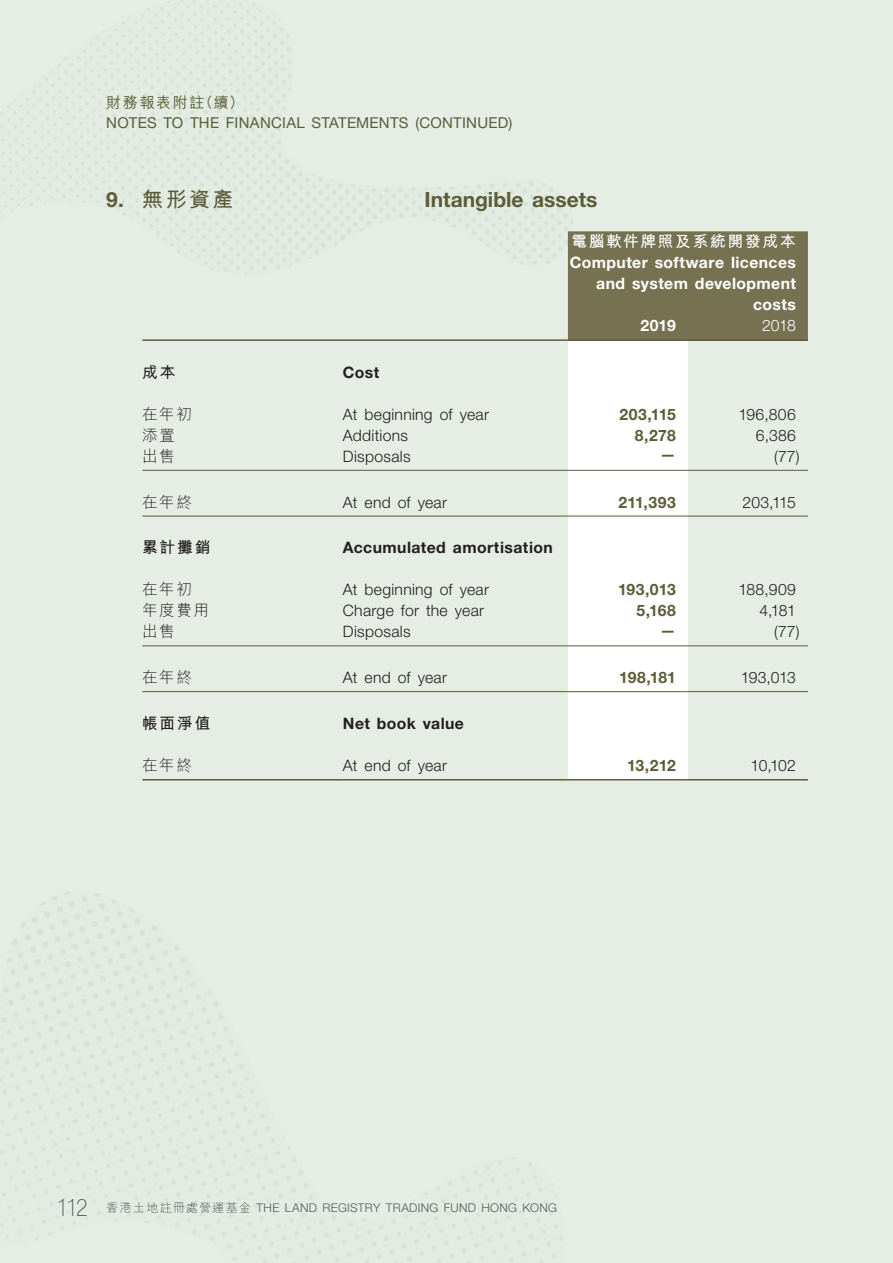
<style>
.page{position:relative;width:893px;height:1263px;background:#e5ede5}
.page>*{position:absolute;margin:0;border:0;box-sizing:border-box;transform-origin:0 0}
.t1{font:700 21px "Helvetica Neue LT Std";color:#5c5d37}
.t2{font:700 21px "M Hei HK";color:#5c5d37}
.t3{font:300 15.75px "Helvetica Neue LT Std";letter-spacing:.015em;color:#231f20}
.t4{font:700 15.75px/21px "Helvetica Neue LT Std";letter-spacing:.025em;color:#fff;text-align:right}
.t5{font:700 15.75px "Helvetica Neue LT Std";letter-spacing:.01em;color:#5c5d37}
.t6{font:700 15.75px "Helvetica Neue LT Std";letter-spacing:.025em;color:#231f20}
.t7{font:300 15.75px "M Hei HK";letter-spacing:.07em;color:#231f20}
.t8{font:700 15.75px "M Hei HK";letter-spacing:.105em;color:#fff}
.t9{font:700 15.75px "M Hei HK";letter-spacing:.12em;color:#231f20}
.t10{font:300 15.75px "Helvetica Neue LT Std";color:#fff}
.t11{font:15px "Helvetica Neue LT Std";letter-spacing:.02em;color:#5c5d37}
.t12{font:500 15px "M Hei HK";letter-spacing:.105em;color:#5c5d37}
.t13{font:300 12px "Helvetica Neue LT Std";letter-spacing:.03em;color:#57585a}
.s1{font-family:"Helvetica Neue LT Std"}
.s2{font-weight:100;font-stretch:condensed;font-size:24px}
.s3{font-family:"M Hei HK"}
</style>
<div class="page">
<div style="left:568px;top:231px;width:240px;height:108px;background:#767251"></div>
<svg style="left:568px;top:341px;width:120px;height:438px"></svg>
<hr style="left:142px;top:339px;width:201px;height:2px;background:#5c5d37">
<hr style="left:343px;top:339px;width:225px;height:2px;background:#5c5d37">
<hr style="left:568px;top:339px;width:120px;height:2px;background:#5c5d37">
<hr style="left:688px;top:339px;width:120px;height:2px;background:#5c5d37">
<hr style="left:142px;top:470px;width:201px;height:1px;background:#5c5d37">
<hr style="left:343px;top:470px;width:225px;height:1px;background:#5c5d37">
<hr style="left:568px;top:470px;width:120px;height:1px;background:#5c5d37">
<hr style="left:688px;top:470px;width:120px;height:1px;background:#5c5d37">
<hr style="left:142px;top:516px;width:201px;height:1px;background:#5c5d37">
<hr style="left:343px;top:516px;width:225px;height:1px;background:#5c5d37">
<hr style="left:568px;top:516px;width:120px;height:1px;background:#5c5d37">
<hr style="left:688px;top:516px;width:120px;height:1px;background:#5c5d37">
<hr style="left:142px;top:645px;width:201px;height:1px;background:#5c5d37">
<hr style="left:343px;top:645px;width:225px;height:1px;background:#5c5d37">
<hr style="left:568px;top:645px;width:120px;height:1px;background:#5c5d37">
<hr style="left:688px;top:645px;width:120px;height:1px;background:#5c5d37">
<hr style="left:142px;top:691px;width:201px;height:1px;background:#5c5d37">
<hr style="left:343px;top:691px;width:225px;height:1px;background:#5c5d37">
<hr style="left:568px;top:691px;width:120px;height:1px;background:#5c5d37">
<hr style="left:688px;top:691px;width:120px;height:1px;background:#5c5d37">
<hr style="left:142px;top:779px;width:201px;height:1px;background:#5c5d37">
<hr style="left:343px;top:779px;width:225px;height:1px;background:#5c5d37">
<hr style="left:568px;top:779px;width:120px;height:1px;background:#5c5d37">
<hr style="left:688px;top:779px;width:120px;height:1px;background:#5c5d37">
<p class="t12" style="left:106px;top:92px;width:139px">財務報表附註（續）</p>
<p class="t11" style="left:106px;top:113px;width:408px">NOTES TO THE FINANCIAL STATEMENTS (CONTINUED)</p>
<h1 class="t2" style="left:106px;top:184px;width:129px"><span class="s1">9.</span> 無形資產</h1>
<h1 class="t1" style="left:425px;top:186px;width:175px">Intangible assets</h1>
<p class="t8" style="left:571px;top:230px;width:226px">電腦軟件牌照及系統開發成本</p>
<p class="t4" style="left:570px;top:252px;width:228px">Computer software licences and system development costs</p>
<p class="t4" style="left:640px;top:315px;width:37px">2019</p>
<p class="t10" style="left:762px;top:316px;width:35px">2018</p>
<p class="t9" style="left:142px;top:361px;width:35px">成本</p>
<p class="t6" style="left:343px;top:363px;width:38px">Cost</p>
<p class="t7" style="left:142px;top:406px;width:51px">在年初</p>
<p class="t3" style="left:343px;top:405px;width:148px">At beginning of year</p>
<p class="t5" style="left:619px;top:405px;width:58px">203,115</p>
<p class="t3" style="left:738px;top:405px;width:59px">196,806</p>
<p class="t7" style="left:142px;top:427px;width:34px">添置</p>
<p class="t3" style="left:343px;top:426px;width:67px">Additions</p>
<p class="t5" style="left:635px;top:425px;width:43px">8,278</p>
<p class="t3" style="left:756px;top:426px;width:42px">6,386</p>
<p class="t7" style="left:142px;top:448px;width:34px">出售</p>
<p class="t3" style="left:343px;top:447px;width:69px">Disposals</p>
<p class="t5" style="left:660px;top:445px;width:17px">—</p>
<p class="t3" style="left:774px;top:447px;width:27px">(77)</p>
<p class="t7" style="left:142px;top:494px;width:51px">在年終</p>
<p class="t3" style="left:343px;top:492px;width:106px">At end of year</p>
<p class="t5" style="left:618px;top:492px;width:59px">211,393</p>
<p class="t3" style="left:743px;top:492px;width:55px">203,115</p>
<p class="t9" style="left:142px;top:536px;width:70px">累計攤銷</p>
<p class="t6" style="left:343px;top:538px;width:211px">Accumulated amortisation</p>
<p class="t7" style="left:142px;top:582px;width:51px">在年初</p>
<p class="t3" style="left:343px;top:580px;width:148px">At beginning of year</p>
<p class="t5" style="left:618px;top:580px;width:59px">193,013</p>
<p class="t3" style="left:739px;top:580px;width:59px">188,909</p>
<p class="t7" style="left:142px;top:603px;width:68px">年度費用</p>
<p class="t3" style="left:343px;top:601px;width:143px">Charge for the year</p>
<p class="t5" style="left:637px;top:601px;width:41px">5,168</p>
<p class="t3" style="left:759px;top:601px;width:38px">4,181</p>
<p class="t7" style="left:142px;top:624px;width:34px">出售</p>
<p class="t3" style="left:343px;top:622px;width:69px">Disposals</p>
<p class="t5" style="left:660px;top:620px;width:17px">—</p>
<p class="t3" style="left:774px;top:622px;width:27px">(77)</p>
<p class="t7" style="left:142px;top:669px;width:51px">在年終</p>
<p class="t3" style="left:343px;top:668px;width:106px">At end of year</p>
<p class="t5" style="left:619px;top:668px;width:58px">198,181</p>
<p class="t3" style="left:741px;top:668px;width:57px">193,013</p>
<p class="t9" style="left:142px;top:712px;width:70px">帳面淨值</p>
<p class="t6" style="left:343px;top:714px;width:123px">Net book value</p>
<p class="t7" style="left:142px;top:757px;width:51px">在年終</p>
<p class="t3" style="left:343px;top:756px;width:106px">At end of year</p>
<p class="t5" style="left:627px;top:756px;width:50px">13,212</p>
<p class="t3" style="left:751px;top:756px;width:47px">10,102</p>
<p class="t13" style="left:57px;top:1201px;width:502px"><span class="s2">112</span> <span class="s3">香港土地註冊處營運基金</span> THE LAND REGISTRY TRADING FUND HONG KONG</p>
</div>
